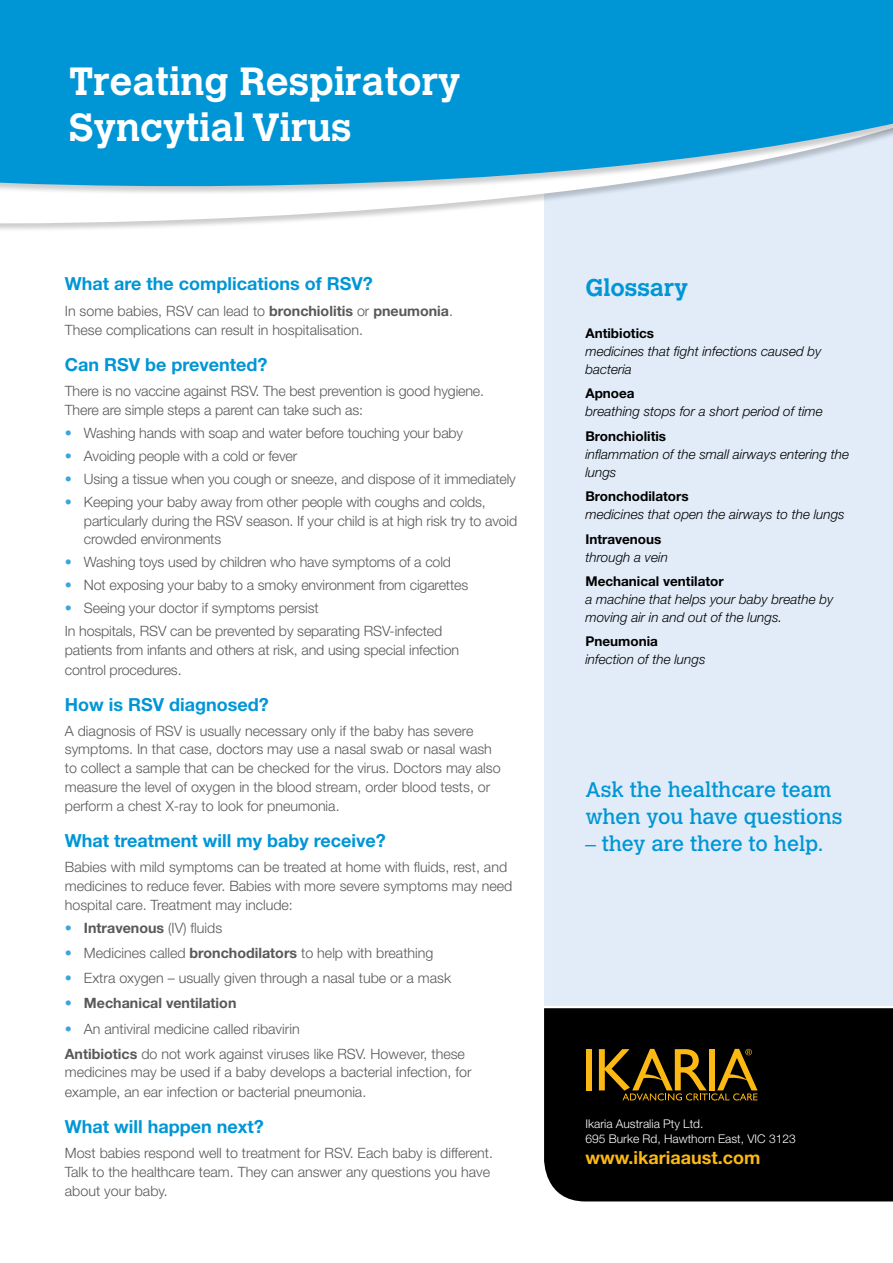
<style>
.page{position:relative;width:893px;height:1263px;background:#fff}
.page>*{position:absolute;margin:0;border:0;box-sizing:border-box;transform-origin:0 0}
.t1{font:700 39px/46.5px "Calvert";color:#fff}
.t2{font:700 24px "Calvert";color:#0096d6}
.t3{font:21px/27px "Calvert";color:#0096d6}
.t4{font:700 18px "Helvetica Neue";color:#0096d6}
.t5{font:700 18px "Helvetica Neue";color:#fdb913}
.t6{font:300 14.25px/18.8px "Helvetica Neue";color:#58595b}
.t7{font:700 14.25px "Helvetica Neue";color:#58595b}
.t8{font:italic 300 13.5px/18px "Helvetica Neue";color:#000}
.t9{font:700 13.5px "Helvetica Neue";color:#000}
.t10{font:300 12px/15px "Helvetica Neue";color:#fff}
.s1{font-weight:700}
.s2{color:#3da5dd}
.s3{font-weight:300;color:#3da5dd}
.s4{font-weight:300}
</style>
<div class="page">
<div style="left:544px;top:1008px;width:349px;height:194px;background:#000"></div>
<div style="left:586px;top:1049px;width:6px;height:41px;background:#fdb913"></div>
<svg style="left:599px;top:1049px;width:159px;height:51px;background:#553e06"></svg>
<div style="left:544px;top:232px;width:349px;height:774px;background:#e1ecf8"></div>
<svg style="left:0;top:210px;width:893px;height:19px"></svg>
<svg style="left:0;top:0;width:893px;height:210px;background:#2ba6db"></svg>
<h1 class="t1" style="left:69px;top:57px;width:393px">Treating Respiratory<br>Syncytial Virus</h1>
<p class="t4" style="left:65px;top:273px;width:309px">What are the complications of RSV?</p>
<p class="t6" style="left:65px;top:300px;width:390px;line-height:19.5px">In some babies, RSV can lead to <span class="s1">bronchiolitis</span> or <span class="s1">pneumonia</span>.<br>These complications can result in hospitalisation.</p>
<p class="t4" style="left:65px;top:353px;width:204px">Can RSV be prevented?</p>
<p class="t6" style="left:65px;top:381px;width:421px">There is no vaccine against RSV. The best prevention is good hygiene.<br>There are simple steps a parent can take such as:</p>
<p class="t6" style="left:65px;top:423px;width:400px"><span class="s2">•</span> Washing hands with soap and water before touching your baby</p>
<p class="t6" style="left:65px;top:446px;width:234px"><span class="s2">•</span> Avoiding people with a cold or fever</p>
<p class="t6" style="left:65px;top:469px;width:452px"><span class="s2">•</span> Using a tissue when you cough or sneeze, and dispose of it immediately</p>
<p class="t6" style="left:84px;top:492px;width:435px;text-indent:-19px"><span class="s2">•</span> Keeping your baby away from other people with coughs and colds, particularly during the RSV season. If your child is at high risk try to avoid crowded environments</p>
<p class="t6" style="left:65px;top:553px;width:388px"><span class="s2">•</span> Washing toys used by children who have symptoms of a cold</p>
<p class="t6" style="left:65px;top:576px;width:405px"><span class="s2">•</span> Not exposing your baby to a smoky environment from cigarettes</p>
<p class="t6" style="left:65px;top:596px;width:379px;line-height:23px"><span class="s2">•</span> Seeing your doctor if symptoms persist<br>In hospitals, RSV can be prevented by separating RSV-infected</p>
<p class="t6" style="left:65px;top:640px;width:396px;line-height:19.5px">patients from infants and others at risk, and using special infection control procedures.</p>
<p class="t4" style="left:65px;top:693px;width:205px">How is RSV diagnosed?</p>
<p class="t6" style="left:65px;top:721px;width:437px">A diagnosis of RSV is usually necessary only if the baby has severe symptoms. In that case, doctors may use a nasal swab or nasal wash to collect a sample that can be checked for the virus. Doctors may also measure the level of oxygen in the blood stream, order blood tests, or perform a chest X-ray to look for pneumonia.</p>
<p class="t4" style="left:65px;top:830px;width:322px">What treatment will my baby receive?</p>
<p class="t6" style="left:65px;top:858px;width:449px">Babies with mild symptoms can be treated at home with fluids, rest, and medicines to reduce fever. Babies with more severe symptoms may need hospital care. Treatment may include:</p>
<p class="t7" style="left:65px;top:919px;width:159px"><span class="s3">•</span> Intravenous <span class="s4">(IV) fluids</span></p>
<p class="t6" style="left:65px;top:943px;width:370px"><span class="s2">•</span> Medicines called <span class="s1">bronchodilators</span> to help with breathing</p>
<p class="t6" style="left:65px;top:968px;width:388px"><span class="s2">•</span> Extra oxygen – usually given through a nasal tube or a mask</p>
<p class="t7" style="left:65px;top:994px;width:173px"><span class="s3">•</span> Mechanical ventilation</p>
<p class="t6" style="left:65px;top:1015px;width:402px;line-height:25px"><span class="s2">•</span> An antiviral medicine called ribavirin<br><span class="s1">Antibiotics</span> do not work against viruses like RSV. However, these</p>
<p class="t6" style="left:65px;top:1062px;width:408px;line-height:19.5px">medicines may be used if a baby develops a bacterial infection, for example, an ear infection or bacterial pneumonia.</p>
<p class="t4" style="left:65px;top:1115px;width:200px">What will happen next?</p>
<p class="t6" style="left:65px;top:1143px;width:430px">Most babies respond well to treatment for RSV. Each baby is different.<br>Talk to the healthcare team. They can answer any questions you have about your baby.</p>
<h2 class="t2" style="left:585px;top:272px;width:104px">Glossary</h2>
<p class="t9" style="left:585px;top:325px;width:70px">Antibiotics</p>
<p class="t8" style="left:585px;top:342px;width:238px">medicines that fight infections caused by bacteria</p>
<p class="t9" style="left:585px;top:385px;width:51px">Apnoea</p>
<p class="t8" style="left:585px;top:402px;width:239px">breathing stops for a short period of time</p>
<p class="t9" style="left:585px;top:428px;width:82px">Bronchiolitis</p>
<p class="t8" style="left:585px;top:445px;width:265px">inflammation of the small airways entering the lungs</p>
<p class="t9" style="left:585px;top:488px;width:105px">Bronchodilators</p>
<p class="t8" style="left:585px;top:505px;width:261px">medicines that open the airways to the lungs</p>
<p class="t9" style="left:585px;top:530px;width:78px">Intravenous</p>
<p class="t8" style="left:585px;top:547px;width:84px">through a vein</p>
<p class="t9" style="left:585px;top:573px;width:140px">Mechanical ventilator</p>
<p class="t8" style="left:585px;top:590px;width:250px">a machine that helps your baby breathe by moving air in and out of the lungs.</p>
<p class="t9" style="left:585px;top:633px;width:74px">Pneumonia</p>
<p class="t8" style="left:585px;top:650px;width:122px">infection of the lungs</p>
<h3 class="t3" style="left:585px;top:777px;width:258px">Ask the healthcare team when you have questions</h3>
<h3 class="t3" style="left:585px;top:831px;width:239px">– they are there to help.</h3>
<p class="t10" style="left:585px;top:1116px;width:212px">Ikaria Australia Pty Ltd.<br>695 Burke Rd, Hawthorn East, VIC 3123</p>
<p class="t5" style="left:585px;top:1146px;width:176px">www.ikariaaust.com</p>
</div>
